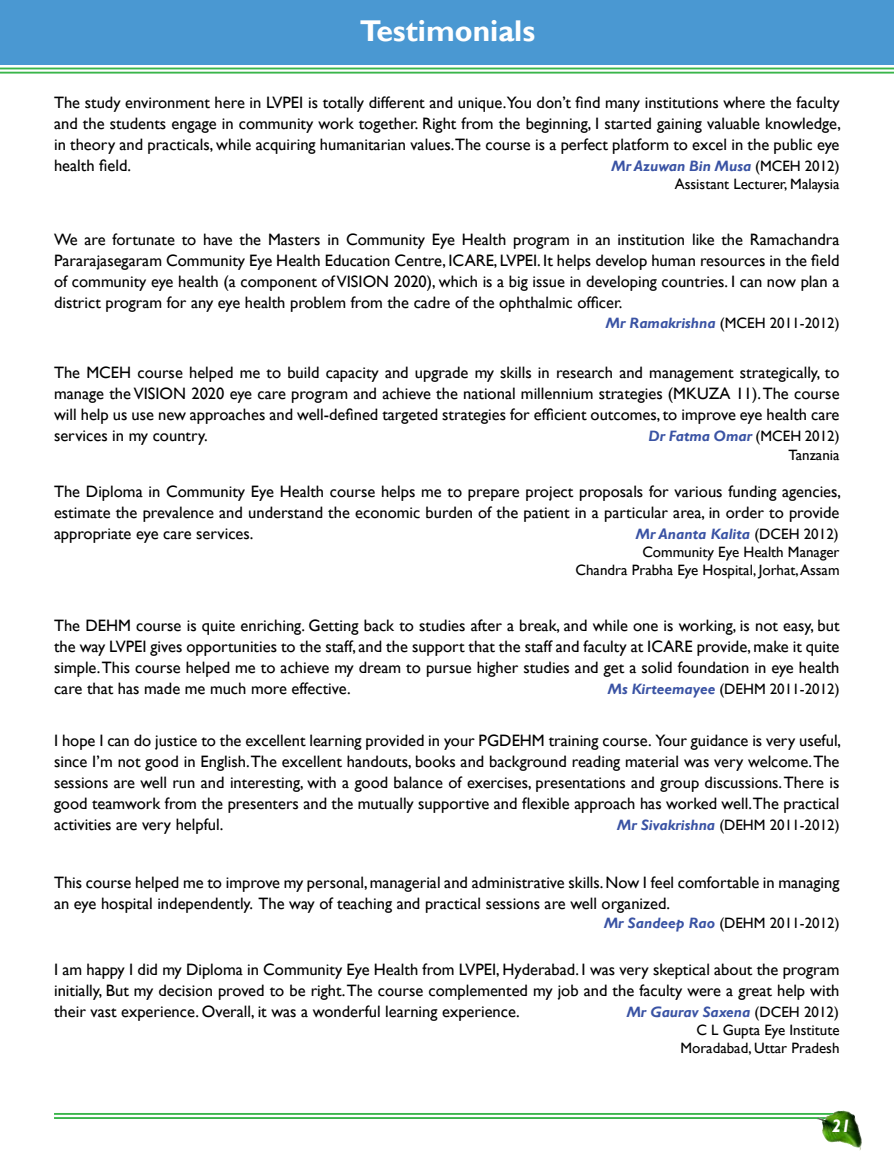
<style>
.page{position:relative;width:894px;height:1170px;background:#fff}
.page>*{position:absolute;margin:0;border:0;box-sizing:border-box;transform-origin:0 0}
.t1{font:700 30px "Gill Sans";color:#fff}
.t2{font:italic 700 18px "Gill Sans";color:#fff}
.t3{font:16.5px/21px "Gill Sans";color:#000;text-align:justify}
.t4{font:15px/18px "Gill Sans";color:#000;text-align:right}
.s1{font-weight:700;font-style:italic;color:#3a53a4}
</style>
<div class="page">
<div style="left:0;top:68px;width:893px;height:6px;background:#39b54a"></div>
<div style="left:54px;top:1113px;width:785px;height:6px;background:#51bd60"></div>
<hr style="left:0;top:69px;width:893px;height:3px;background:#fff">
<hr style="left:54px;top:1115px;width:785px;height:2px;background:#fff">
<img style="left:816px;top:1110px;width:45px;height:40px">
<div style="left:0;top:0;width:893px;height:65px;background:#4a98d2"></div>
<h1 class="t1" style="left:359px;top:12px;width:177px">Testimonials</h1>
<p class="t3" style="left:54px;top:93px;width:788px">The study environment here in LVPEI is totally different and unique.You don’t find many institutions where the faculty and the students engage in community work together. Right from the beginning, I started gaining valuable knowledge, in theory and practicals, while acquiring humanitarian values.The course is a perfect platform to excel in the public eye health field.</p>
<p class="t4" style="left:611px;top:157px;width:229px"><span class="s1">Mr Azuwan Bin Musa</span> (MCEH 2012)<br>Assistant Lecturer, Malaysia</p>
<p class="t3" style="left:54px;top:229px;width:786px">We are fortunate to have the Masters in Community Eye Health program in an institution like the Ramachandra Pararajasegaram Community Eye Health Education Centre, ICARE, LVPEI. It helps develop human resources in the field of community eye health (a component of VISION 2020), which is a big issue in developing countries. I can now plan a district program for any eye health problem from the cadre of the ophthalmic officer.</p>
<p class="t4" style="left:605px;top:314px;width:235px"><span class="s1">Mr Ramakrishna</span> (MCEH 2011-2012)</p>
<p class="t3" style="left:54px;top:362px;width:786px">The MCEH course helped me to build capacity and upgrade my skills in research and management strategically, to manage the VISION 2020 eye care program and achieve the national millennium strategies (MKUZA 11). The course will help us use new approaches and well-defined targeted strategies for efficient outcomes, to improve eye health care services in my country.</p>
<p class="t4" style="left:648px;top:426px;width:192px;line-height:19.5px"><span class="s1">Dr Fatma Omar</span> (MCEH 2012)<br>Tanzania</p>
<p class="t3" style="left:54px;top:481px;width:788px">The Diploma in Community Eye Health course helps me to prepare project proposals for various funding agencies, estimate the prevalence and understand the economic burden of the patient in a particular area, in order to provide appropriate eye care services.</p>
<p class="t4" style="left:575px;top:525px;width:265px"><span class="s1">Mr Ananta Kalita</span> (DCEH 2012)<br>Community Eye Health Manager<br>Chandra Prabha Eye Hospital, Jorhat, Assam</p>
<p class="t3" style="left:54px;top:615px;width:786px">The DEHM course is quite enriching. Getting back to studies after a break, and while one is working, is not easy, but the way LVPEI gives opportunities to the staff, and the support that the staff and faculty at ICARE provide, make it quite simple. This course helped me to achieve my dream to pursue higher studies and get a solid foundation in eye health care that has made me much more effective.</p>
<p class="t4" style="left:607px;top:680px;width:233px"><span class="s1">Ms Kirteemayee</span> (DEHM 2011-2012)</p>
<p class="t3" style="left:54px;top:730px;width:788px">I hope I can do justice to the excellent learning provided in your PGDEHM training course. Your guidance is very useful, since I’m not good in English. The excellent handouts, books and background reading material was very welcome. The sessions are well run and interesting, with a good balance of exercises, presentations and group discussions. There is good teamwork from the presenters and the mutually supportive and flexible approach has worked well.The practical activities are very helpful.</p>
<p class="t4" style="left:617px;top:816px;width:224px"><span class="s1">Mr Sivakrishna</span> (DEHM 2011-2012)</p>
<p class="t3" style="left:54px;top:872px;width:786px">This course helped me to improve my personal, managerial and administrative skills. Now I feel comfortable in managing an eye hospital independently. The way of teaching and practical sessions are well organized.</p>
<p class="t4" style="left:604px;top:914px;width:237px"><span class="s1">Mr Sandeep Rao</span> (DEHM 2011-2012)</p>
<p class="t3" style="left:54px;top:958px;width:786px">I am happy I did my Diploma in Community Eye Health from LVPEI, Hyderabad. I was very skeptical about the program initially, But my decision proved to be right. The course complemented my job and the faculty were a great help with their vast experience. Overall, it was a wonderful learning experience.</p>
<p class="t4" style="left:626px;top:1002px;width:214px"><span class="s1">Mr Gaurav Saxena</span> (DCEH 2012)<br>C L Gupta Eye Institute<br>Moradabad, Uttar Pradesh</p>
<p class="t2" style="left:831px;top:1116px;width:21px">21</p>
</div>
